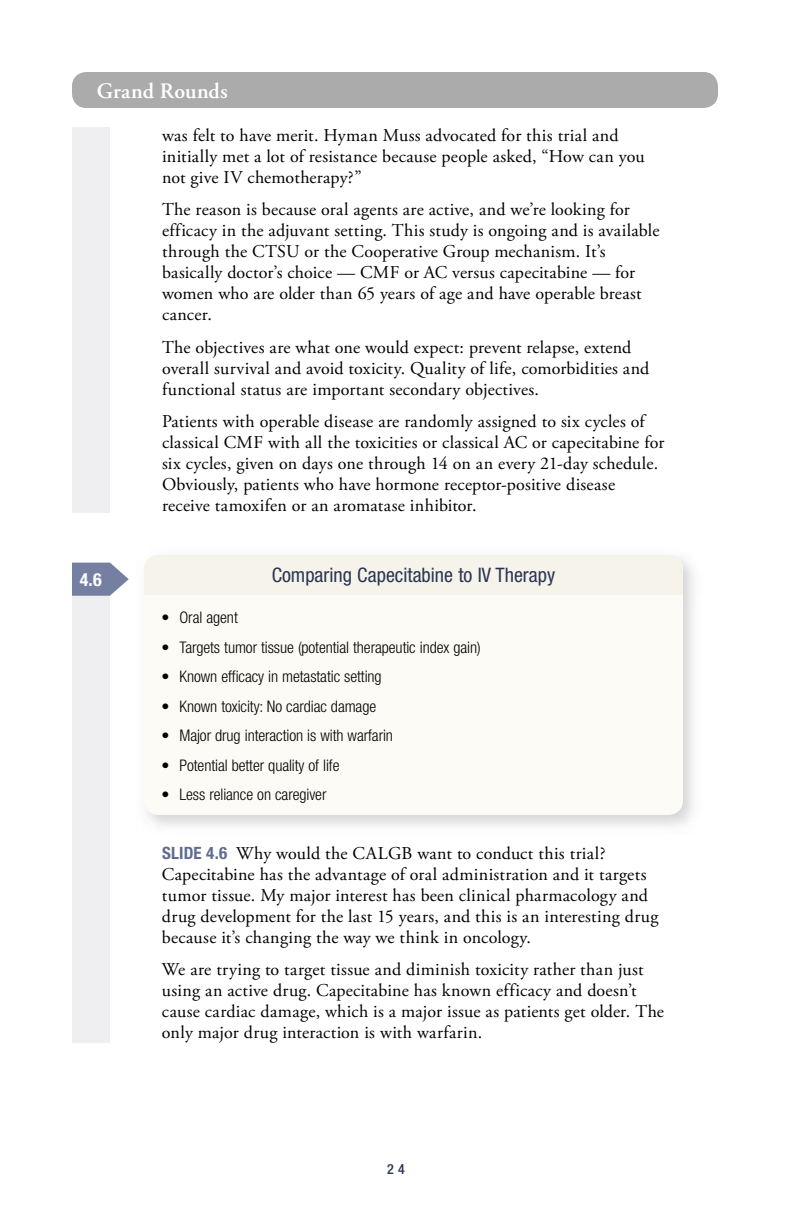
<style>
.page{position:relative;width:792px;height:1224px;background:#fff}
.page>*{position:absolute;margin:0;border:0;box-sizing:border-box;transform-origin:0 0}
.t1{font:600 22px "Adobe Garamond Pro";letter-spacing:.005em;color:#fff}
.t2{font:condensed 20px "Helvetica Neue";color:#293552}
.t3{font:18px/21px "Adobe Garamond Pro";letter-spacing:.01em;color:#000}
.t4{font:700 condensed 18px "Helvetica Neue";color:#fff}
.t5{font:300 condensed 16px "Helvetica Neue";letter-spacing:-.005em;color:#000}
.t6{font:500 condensed 14px "Helvetica Neue";color:#293552}
.s1{font-family:"Helvetica Neue";font-weight:700;font-stretch:condensed;font-size:17px;color:#606c91}
</style>
<div class="page">
<div style="left:72px;top:72px;width:646px;height:36px;background:#ababab;border-radius:14px"></div>
<div style="left:144px;top:555px;width:539px;height:260px;background:#fdfbf6;border-radius:14px"></div>
<div style="left:144px;top:555px;width:539px;height:40px;background:#f6f4ea"></div>
<div style="left:72px;top:127px;width:37px;height:386px;background:#efeff1"></div>
<div style="left:72px;top:589px;width:37px;height:454px;background:#efeff1"></div>
<svg style="left:72px;top:563px;width:57px;height:33px"></svg>
<p class="t1" style="left:97px;top:78px;width:132px">Grand Rounds</p>
<p class="t3" style="left:162px;top:125px;width:484px">was felt to have merit. Hyman Muss advocated for this trial and initially met a lot of resistance because people asked, “How can you not give IV chemotherapy?”</p>
<p class="t3" style="left:162px;top:200px;width:499px">The reason is because oral agents are active, and we’re looking for efficacy in the adjuvant setting. This study is ongoing and is available through the CTSU or the Cooperative Group mechanism. It’s basically doctor’s choice — CMF or AC versus capecitabine — for women who are older than 65 years of age and have operable breast cancer.</p>
<p class="t3" style="left:162px;top:337px;width:489px">The objectives are what one would expect: prevent relapse, extend overall survival and avoid toxicity. Quality of life, comorbidities and functional status are important secondary objectives.</p>
<p class="t3" style="left:162px;top:412px;width:504px">Patients with operable disease are randomly assigned to six cycles of classical CMF with all the toxicities or classical AC or capecitabine for six cycles, given on days one through 14 on an every 21-day schedule.<br>Obviously, patients who have hormone receptor-positive disease receive tamoxifen or an aromatase inhibitor.</p>
<p class="t4" style="left:80px;top:569px;width:23px">4.6</p>
<p class="t2" style="left:272px;top:563px;width:285px">Comparing Capecitabine to IV Therapy</p>
<p class="t5" style="left:162px;top:608px;width:78px">• Oral agent</p>
<p class="t5" style="left:162px;top:638px;width:321px">• Targets tumor tissue (potential therapeutic index gain)</p>
<p class="t5" style="left:162px;top:667px;width:222px">• Known efficacy in metastatic setting</p>
<p class="t5" style="left:162px;top:697px;width:216px">• Known toxicity: No cardiac damage</p>
<p class="t5" style="left:162px;top:726px;width:233px">• Major drug interaction is with warfarin</p>
<p class="t5" style="left:162px;top:756px;width:180px">• Potential better quality of life</p>
<p class="t5" style="left:162px;top:785px;width:166px">• Less reliance on caregiver</p>
<p class="t3" style="left:162px;top:843px;width:498px"><span class="s1">SLIDE 4.6</span> Why would the CALGB want to conduct this trial?<br>Capecitabine has the advantage of oral administration and it targets tumor tissue. My major interest has been clinical pharmacology and drug development for the last 15 years, and this is an interesting drug because it’s changing the way we think in oncology.</p>
<p class="t3" style="left:162px;top:960px;width:504px">We are trying to target tissue and diminish toxicity rather than just using an active drug. Capecitabine has known efficacy and doesn’t cause cardiac damage, which is a major issue as patients get older. The only major drug interaction is with warfarin.</p>
<p class="t6" style="left:387px;top:1161px;width:19px">2 4</p>
</div>
